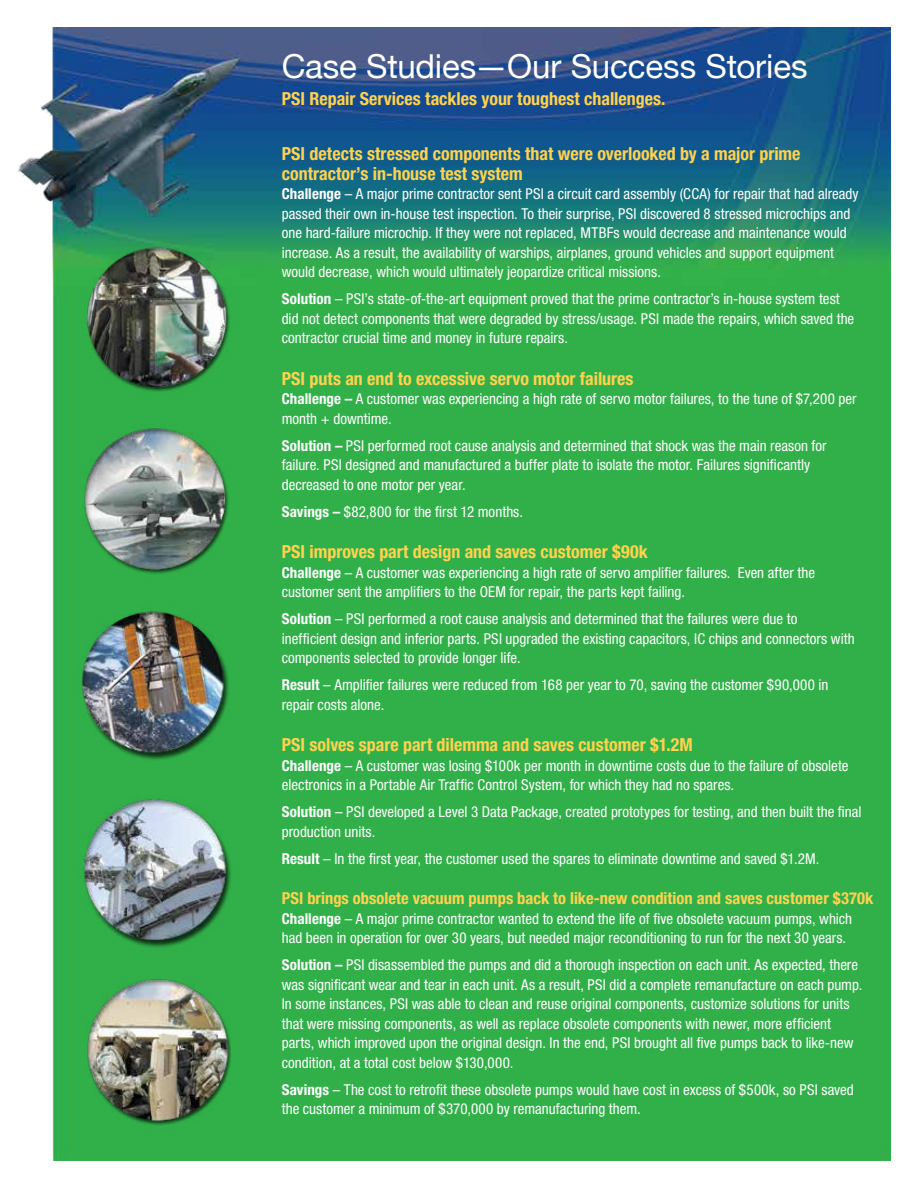
<style>
.page{position:relative;width:918px;height:1188px;background:#fff}
.page>*{position:absolute;margin:0;border:0;box-sizing:border-box;transform-origin:0 0}
.t1{font:33px "Helvetica Neue";letter-spacing:-.005em;color:#fff}
.t2{font:700 condensed 18px/19.5px "Helvetica Neue LT Std";color:#ffd24f}
.t3{font:700 condensed 16.5px "Helvetica Neue LT Std";color:#ffd24f}
.t4{font:condensed 15px/19.5px "Helvetica Neue LT Std";color:#fff}
.s1{font-weight:700}
</style>
<div class="page">
<img style="left:18px;top:27px;width:873px;height:1134px">
<img style="left:78px;top:795px;width:161px;height:158px">
<img style="left:76px;top:605px;width:165px;height:168px">
<img style="left:82px;top:424px;width:153px;height:159px">
<img style="left:86px;top:976px;width:145px;height:156px">
<img style="left:82px;top:242px;width:153px;height:159px">
<h1 class="t1" style="left:282px;top:46px;width:527px">Case Studies—Our Success Stories</h1>
<p class="t2" style="left:282px;top:88px;width:385px">PSI Repair Services tackles your toughest challenges.</p>
<p class="t2" style="left:282px;top:144px;width:520px">PSI detects stressed components that were overlooked by a major prime contractor’s in-house test system</p>
<p class="t4" style="left:282px;top:184px;width:578px"><span class="s1">Challenge</span> – A major prime contractor sent PSI a circuit card assembly (CCA) for repair that had already passed their own in-house test inspection. To their surprise, PSI discovered 8 stressed microchips and one hard-failure microchip. If they were not replaced, MTBFs would decrease and maintenance would increase. As a result, the availability of warships, airplanes, ground vehicles and support equipment would decrease, which would ultimately jeopardize critical missions.</p>
<p class="t4" style="left:282px;top:289px;width:574px"><span class="s1">Solution</span> – PSI’s state-of-the-art equipment proved that the prime contractor’s in-house system test did not detect components that were degraded by stress/usage. PSI made the repairs, which saved the contractor crucial time and money in future repairs.</p>
<p class="t2" style="left:282px;top:368px;width:353px">PSI puts an end to excessive servo motor failures</p>
<p class="t4" style="left:282px;top:389px;width:576px"><span class="s1">Challenge –</span> A customer was experiencing a high rate of servo motor failures, to the tune of $7,200 per month + downtime.</p>
<p class="t4" style="left:282px;top:436px;width:546px"><span class="s1">Solution –</span> PSI performed root cause analysis and determined that shock was the main reason for failure. PSI designed and manufactured a buffer plate to isolate the motor. Failures significantly decreased to one motor per year.</p>
<p class="t4" style="left:282px;top:502px;width:243px"><span class="s1">Savings –</span> $82,800 for the first 12 months.</p>
<p class="t2" style="left:282px;top:542px;width:368px">PSI improves part design and saves customer $90k</p>
<p class="t4" style="left:282px;top:563px;width:535px"><span class="s1">Challenge</span> – A customer was experiencing a high rate of servo amplifier failures. Even after the customer sent the amplifiers to the OEM for repair, the parts kept failing.</p>
<p class="t4" style="left:282px;top:609px;width:575px"><span class="s1">Solution</span> – PSI performed a root cause analysis and determined that the failures were due to inefficient design and inferior parts. PSI upgraded the existing capacitors, IC chips and connectors with components selected to provide longer life.</p>
<p class="t4" style="left:282px;top:675px;width:548px"><span class="s1">Result</span> – Amplifier failures were reduced from 168 per year to 70, saving the customer $90,000 in repair costs alone.</p>
<p class="t2" style="left:282px;top:735px;width:413px">PSI solves spare part dilemma and saves customer $1.2M</p>
<p class="t4" style="left:282px;top:756px;width:568px"><span class="s1">Challenge</span> – A customer was losing $100k per month in downtime costs due to the failure of obsolete electronics in a Portable Air Traffic Control System, for which they had no spares.</p>
<p class="t4" style="left:282px;top:802px;width:581px"><span class="s1">Solution</span> – PSI developed a Level 3 Data Package, created prototypes for testing, and then built the final production units.</p>
<p class="t4" style="left:282px;top:849px;width:539px"><span class="s1">Result</span> – In the first year, the customer used the spares to eliminate downtime and saved $1.2M.</p>
<p class="t3" style="left:282px;top:889px;width:593px">PSI brings obsolete vacuum pumps back to like-new condition and saves customer $370k</p>
<p class="t4" style="left:282px;top:909px;width:572px"><span class="s1">Challenge</span> – A major prime contractor wanted to extend the life of five obsolete vacuum pumps, which had been in operation for over 30 years, but needed major reconditioning to run for the next 30 years.</p>
<p class="t4" style="left:282px;top:955px;width:582px"><span class="s1">Solution –</span> PSI disassembled the pumps and did a thorough inspection on each unit. As expected, there was significant wear and tear in each unit. As a result, PSI did a complete remanufacture on each pump.<br>In some instances, PSI was able to clean and reuse original components, customize solutions for units that were missing components, as well as replace obsolete components with newer, more efficient parts, which improved upon the original design. In the end, PSI brought all five pumps back to like-new condition, at a total cost below $130,000.</p>
<p class="t4" style="left:282px;top:1080px;width:574px"><span class="s1">Savings</span> – The cost to retrofit these obsolete pumps would have cost in excess of $500k, so PSI saved the customer a minimum of $370,000 by remanufacturing them.</p>
</div>
